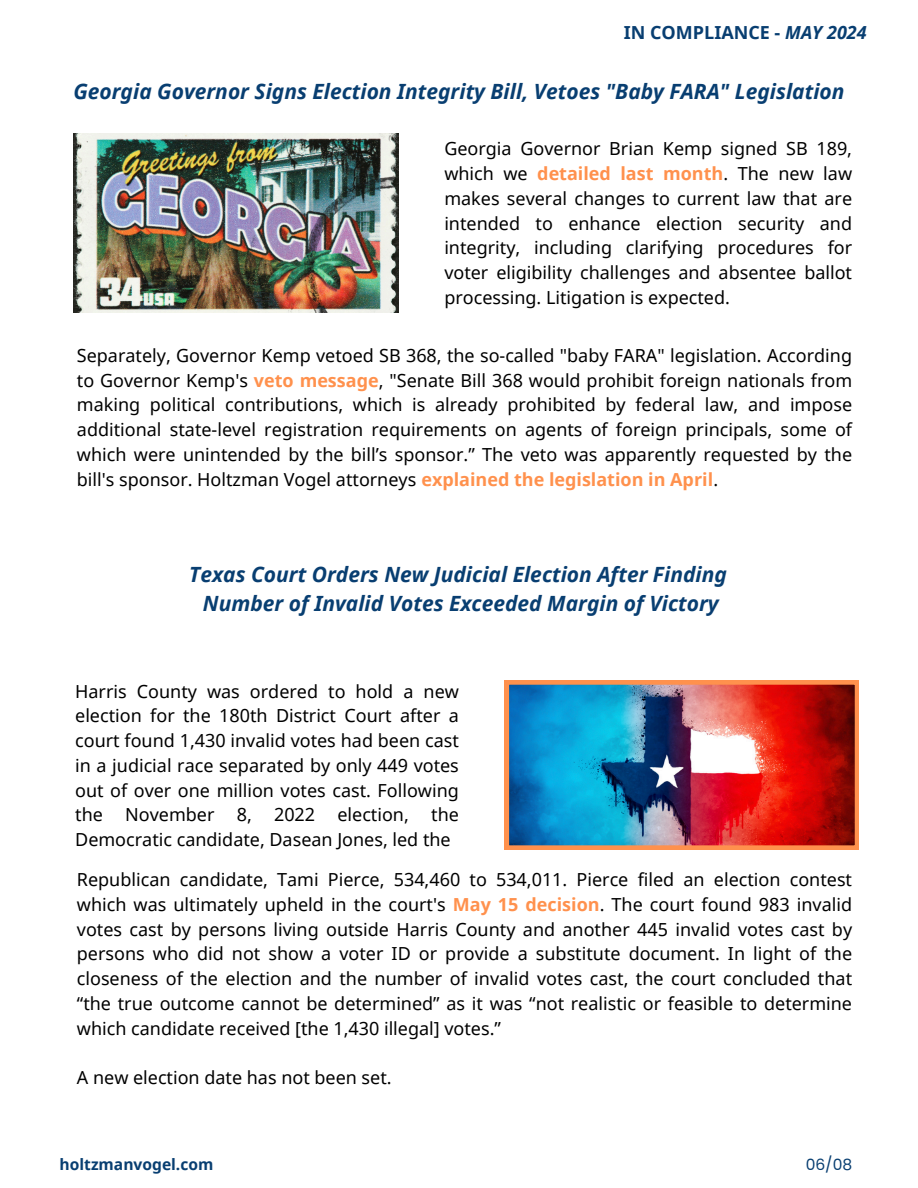
<style>
.page{position:relative;width:918px;height:1188px;background:#fff}
.page>*{position:absolute;margin:0;border:0;box-sizing:border-box;transform-origin:0 0}
.t1{font:italic 700 21px/29.2px "Noto Sans";color:#083e71;text-align:center}
.t2{font:18px/24.8px "Noto Sans";color:#000;text-align:justify}
.t3{font:700 18px "Noto Sans";color:#083e71}
.t4{font:700 15.6px "Noto Sans";color:#083e71}
.t5{font:15.45px "Poppins";color:#083e71}
.s1{font-style:italic}
.s2{font-weight:700;color:#ff914d}
</style>
<div class="page">
<img style="left:73px;top:134px;width:325px;height:179px">
<img style="left:505px;top:680px;width:354px;height:170px">
<h1 class="t3" style="left:624px;top:20px;width:244px">IN COMPLIANCE - <span class="s1">MAY 2024</span></h1>
<h3 class="t1" style="left:73px;top:76px;width:773px">Georgia Governor Signs Election Integrity Bill, Vetoes "Baby FARA" Legislation</h3>
<h3 class="t2" style="left:444px;top:136px;width:409px">Georgia Governor Brian Kemp signed SB 189, which we <span class="s2">detailed last month</span>. The new law makes several changes to current law that are intended to enhance election security and integrity, including clarifying procedures for voter eligibility challenges and absentee ballot processing. Litigation is expected.</h3>
<p class="t2" style="left:77px;top:343px;width:777px">Separately, Governor Kemp vetoed SB 368, the so-called "baby FARA" legislation. According to Governor Kemp's <span class="s2">veto message</span>, "Senate Bill 368 would prohibit foreign nationals from making political contributions, which is already prohibited by federal law, and impose additional state-level registration requirements on agents of foreign principals, some of which were unintended by the bill’s sponsor.” The veto was apparently requested by the bill's sponsor. Holtzman Vogel attorneys <span class="s2">explained the legislation in April</span>.</p>
<h3 class="t1" style="left:189px;top:559px;width:539px">Texas Court Orders New Judicial Election After Finding<br>Number of Invalid Votes Exceeded Margin of Victory</h3>
<h3 class="t2" style="left:75px;top:678px;width:385px">Harris County was ordered to hold a new election for the 180th District Court after a court found 1,430 invalid votes had been cast in a judicial race separated by only 449 votes out of over one million votes cast. Following the November 8, 2022 election, the Democratic candidate, Dasean Jones, led the</h3>
<h4 class="t2" style="left:77px;top:867px;width:777px">Republican candidate, Tami Pierce, 534,460 to 534,011. Pierce filed an election contest which was ultimately upheld in the court's <span class="s2">May 15 decision</span>. The court found 983 invalid votes cast by persons living outside Harris County and another 445 invalid votes cast by persons who did not show a voter ID or provide a substitute document. In light of the closeness of the election and the number of invalid votes cast, the court concluded that “the true outcome cannot be determined” as it was “not realistic or feasible to determine which candidate received [the 1,430 illegal] votes.”</h4>
<p class="t2" style="left:77px;top:1065px;width:316px">A new election date has not been set.</p>
<p class="t4" style="left:60px;top:1154px;width:155px">holtzmanvogel.com</p>
<h3 class="t5" style="left:806px;top:1153px;width:48px">06/08</h3>
</div>
